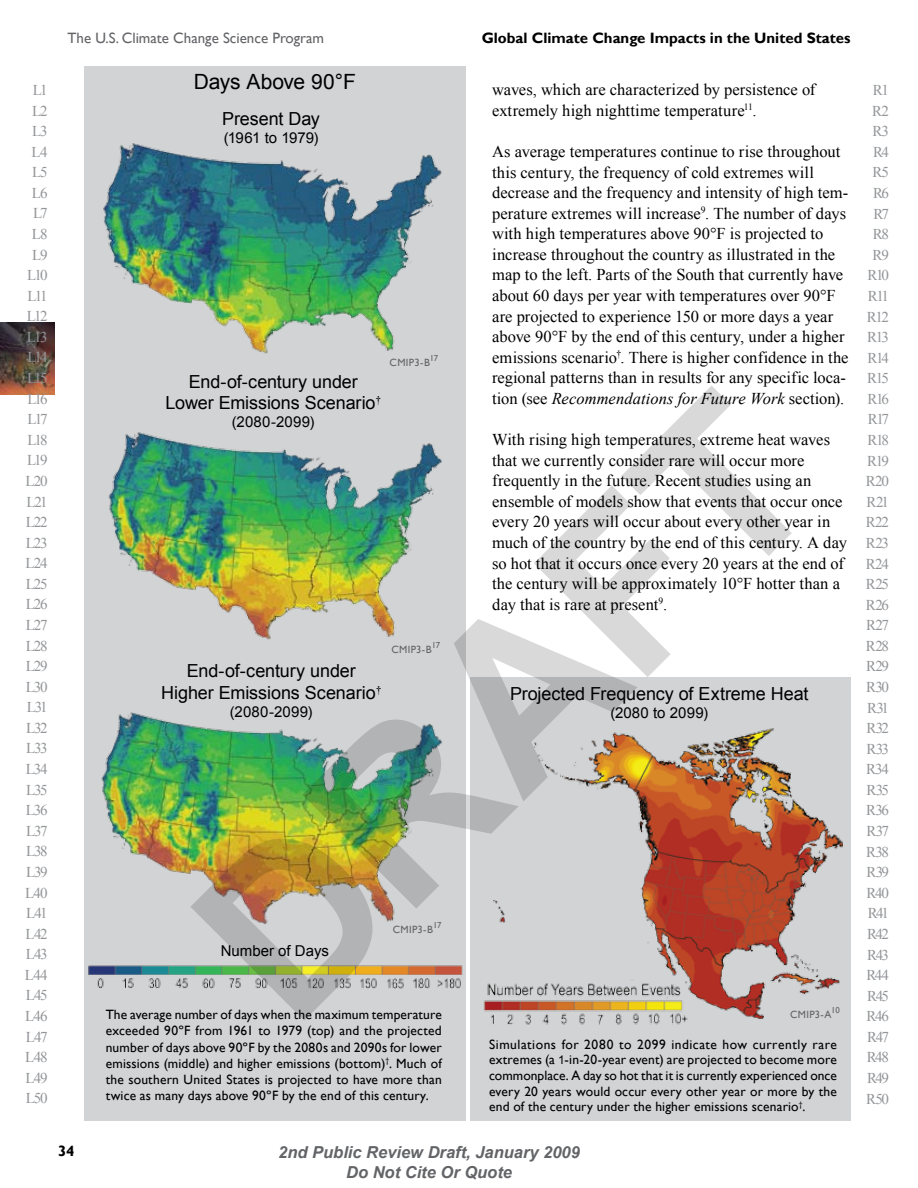
<style>
.page{position:relative;width:918px;height:1188px;background:#fff}
.page>*{position:absolute;margin:0;border:0;box-sizing:border-box;transform-origin:0 0}
.t1{font:21px "Arial";letter-spacing:-.01em;color:#000}
.t2{font:18px/21.6px "Arial";letter-spacing:-.005em;color:#000;text-align:center}
.t3{font:16.5px/20.5px "Times New Roman";letter-spacing:.005em;color:#000}
.t4{font:italic 700 16.5px/19.5px "Arial";color:#636467;text-align:center}
.t5{font:15px/20.5px "Times New Roman";letter-spacing:-.09em;color:#939598;text-align:center}
.t6{font:15px "Arial";letter-spacing:.005em;color:#000}
.t7{font:700 15px "Gill Sans";color:#000}
.t8{font:15px "Gill Sans";color:#636467}
.t9{font:15px "Arial";letter-spacing:-.015em;color:#000}
.t10{font:13.5px/16.2px "Gill Sans";letter-spacing:.015em;color:#000;text-align:justify}
.t11{font:10.5px "Gill Sans";letter-spacing:.035em;color:#636467}
.t12{font:8.7px "Gill Sans";letter-spacing:-.045em;color:#636467}
.s1{font-family:"Gill Sans"}
.s2{font-style:italic}
.s3{font-family:"Arial";font-size:12px}
</style>
<div class="page">
<img style="left:0;top:323px;width:55px;height:72px">
<div style="left:470px;top:677px;width:380px;height:443px;background:#d1d3d4"></div>
<img style="left:492px;top:799px;width:351px;height:226px">
<div style="left:85px;top:66px;width:381px;height:1054px;background:#d1d3d4"></div>
<img style="left:108px;top:432px;width:82px;height:158px">
<img style="left:103px;top:143px;width:339px;height:211px">
<img style="left:101px;top:712px;width:89px;height:162px">
<img style="left:88px;top:965px;width:102px;height:24px">
<img style="left:190px;top:386px;width:602px;height:635px">
<p class="t5" style="left:25px;top:79px;width:24px">L1<br>L2<br>L3<br>L4<br>L5<br>L6<br>L7<br>L8<br>L9<br>L10<br>L11<br>L12<br>L13<br>L14<br>L15<br>L16<br>L17<br>L18<br>L19<br>L20<br>L21<br>L22<br>L23<br>L24<br>L25<br>L26<br>L27<br>L28<br>L29<br>L30<br>L31<br>L32<br>L33<br>L34<br>L35<br>L36<br>L37<br>L38<br>L39<br>L40<br>L41<br>L42<br>L43<br>L44<br>L45<br>L46<br>L47<br>L48<br>L49<br>L50</p>
<p class="t8" style="left:68px;top:30px;width:258px">The U.S. Climate Change Science Program</p>
<p class="t1" style="left:194px;top:68px;width:164px">Days Above 90<span class="s1">°</span>F</p>
<p class="t2" style="left:222px;top:108px;width:99px">Present Day</p>
<p class="t9" style="left:224px;top:128px;width:96px">(1961 to 1979)</p>
<p class="t2" style="left:165px;top:371px;width:217px">End-of-century under<br>Lower Emissions Scenario<sup>†</sup></p>
<p class="t6" style="left:232px;top:412px;width:84px">(2080-2099)</p>
<p class="t12" style="left:430px;top:353px;width:10px">17</p>
<p class="t11" style="left:390px;top:357px;width:42px">CMIP3-B</p>
<p class="t2" style="left:161px;top:660px;width:222px">End-of-century under<br>Higher Emissions Scenario<sup>†</sup></p>
<p class="t6" style="left:230px;top:702px;width:84px">(2080-2099)</p>
<p class="t12" style="left:432px;top:640px;width:10px">17</p>
<p class="t11" style="left:391px;top:643px;width:42px">CMIP3-B</p>
<p class="t6" style="left:221px;top:941px;width:110px">Number of Days</p>
<p class="t12" style="left:433px;top:920px;width:10px">17</p>
<p class="t11" style="left:393px;top:924px;width:42px">CMIP3-B</p>
<p class="t10" style="left:106px;top:1007px;width:338px">The average number of days when the maximum temperature exceeded 90ºF from 1961 to 1979 (top) and the projected number of days above 90ºF by the 2080s and 2090s for lower emissions (middle) and higher emissions (bottom)<sup>†</sup>. Much of the southern United States is projected to have more than twice as many days above 90ºF by the end of this century.</p>
<p class="t7" style="left:482px;top:29px;width:370px">Global Climate Change Impacts in the United States</p>
<p class="t3" style="left:492px;top:79px;width:325px">waves, which are characterized by persistence of extremely high nighttime temperature<sup>11</sup>.</p>
<p class="t3" style="left:492px;top:141px;width:358px">As average temperatures continue to rise throughout this century, the frequency of cold extremes will decrease and the frequency and intensity of high tem&shy;perature extremes will increase<sup>9</sup>. The number of days with high temperatures above 90°F is projected to increase throughout the country as illustrated in the map to the left. Parts of the South that currently have about 60 days per year with temperatures over 90°F are projected to experience 150 or more days a year above 90°F by the end of this century, under a higher emissions scenario<sup>†</sup>. There is higher confidence in the regional patterns than in results for any specific loca&shy;tion (see <span class="s2">Recommendations for Future Work</span> section).</p>
<p class="t3" style="left:492px;top:429px;width:356px">With rising high temperatures, extreme heat waves that we currently consider rare will occur more frequently in the future. Recent studies using an ensemble of models show that events that occur once every 20 years will occur about every other year in much of the country by the end of this century. A day so hot that it occurs once every 20 years at the end of the century will be approximately 10°F hotter than a day that is rare at present<sup>9</sup>.</p>
<p class="t2" style="left:510px;top:683px;width:300px">Projected Frequency of Extreme Heat</p>
<p class="t6" style="left:610px;top:703px;width:99px">(2080 to 2099)</p>
<p class="t12" style="left:831px;top:1005px;width:10px">10</p>
<p class="t11" style="left:790px;top:1008px;width:43px">CMIP3-A</p>
<p class="t10" style="left:489px;top:1037px;width:349px;line-height:15.6px">Simulations for 2080 to 2099 indicate how currently rare extremes (a <span class="s3">1</span>-in-20-year event) are projected to become more commonplace. A day so hot that it is currently experienced once every 20 years would occur every other year or more by the end of the century under the higher emissions scenario<sup>†</sup>.</p>
<p class="t7" style="left:58px;top:1142px;width:18px">34</p>
<p class="t4" style="left:278px;top:1143px;width:303px">2nd Public Review Draft, January 2009<br>Do Not Cite Or Quote</p>
<p class="t5" style="left:866px;top:80px;width:25px">R1<br>R2<br>R3<br>R4<br>R5<br>R6<br>R7<br>R8<br>R9<br>R10<br>R11<br>R12<br>R13<br>R14<br>R15<br>R16<br>R17<br>R18<br>R19<br>R20<br>R21<br>R22<br>R23<br>R24<br>R25<br>R26<br>R27<br>R28<br>R29<br>R30<br>R31<br>R32<br>R33<br>R34<br>R35<br>R36<br>R37<br>R38<br>R39<br>R40<br>R41<br>R42<br>R43<br>R44<br>R45<br>R46<br>R47<br>R48<br>R49<br>R50</p>
</div>
